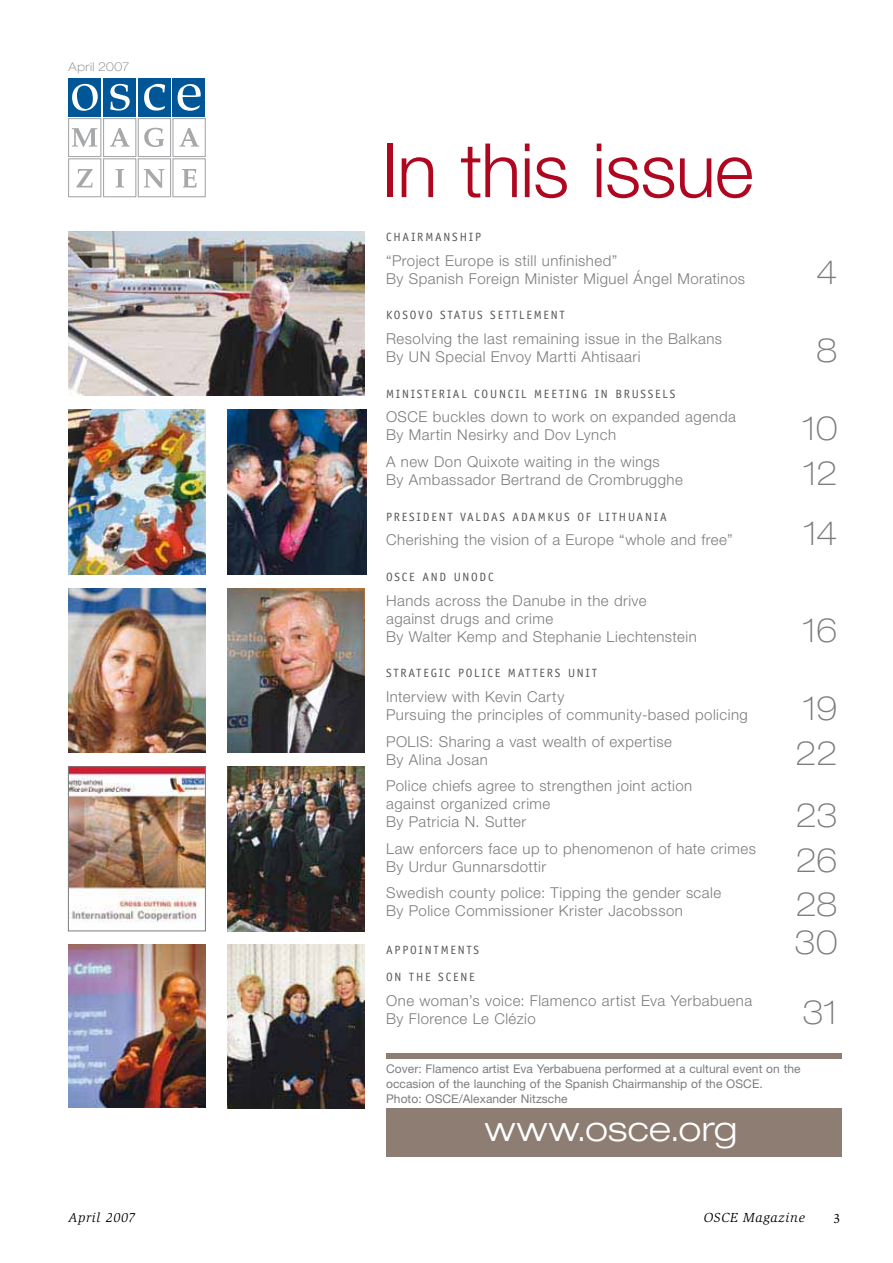
<style>
.page{position:relative;width:893px;height:1263px;background:#fff}
.page>*{position:absolute;margin:0;border:0;box-sizing:border-box;transform-origin:0 0}
.t1{font:300 75px "Helvetica Neue";letter-spacing:-.015em;color:#af071f}
.t2{font:300 expanded 34.5px "Helvetica Neue";color:#fff}
.t3{font:100 expanded 33px "Helvetica Neue";letter-spacing:-.015em;color:#7b7c7e}
.t4{font:300 15px/18px "Helvetica Neue";letter-spacing:.03em;color:#7b7c7e}
.t5{font:italic 13.5px "Slimbach";letter-spacing:.05em;color:#000}
.t6{font:13.5px "Slimbach";color:#000}
.t7{font:12px "Officina Sans";letter-spacing:.15em;color:#58585a}
.t8{font:12px/15px "Helvetica Neue";letter-spacing:.005em;color:#7b7c7e}
.t9{font:100 expanded 12px "Helvetica Neue";letter-spacing:.04em;color:#7b7c7e}
</style>
<div class="page">
<div style="left:386px;top:1108px;width:456px;height:49px;background:#8d7d72"></div>
<div style="left:173px;top:78px;width:32px;height:38px;background:#005697"></div>
<div style="left:138px;top:78px;width:33px;height:38px;background:#005697"></div>
<div style="left:103px;top:78px;width:33px;height:38px;background:#005697"></div>
<div style="left:68px;top:78px;width:33px;height:38px;background:#005697"></div>
<svg style="left:178px;top:84px;width:23px;height:27px"></svg>
<svg style="left:144px;top:84px;width:21px;height:27px"></svg>
<svg style="left:110px;top:84px;width:20px;height:27px"></svg>
<svg style="left:72px;top:84px;width:26px;height:27px"></svg>
<svg style="left:68px;top:118px;width:138px;height:79px"></svg>
<div style="left:386px;top:1052px;width:456px;height:6px;background:#8d7d72"></div>
<img style="left:68px;top:232px;width:297px;height:164px">
<img style="left:227px;top:588px;width:138px;height:164px">
<img style="left:68px;top:410px;width:138px;height:164px">
<img style="left:227px;top:410px;width:139px;height:164px">
<img style="left:70px;top:768px;width:134px;height:154px">
<div style="left:68px;top:766px;width:138px;height:165px;border:1px solid #7b7c7e"></div>
<img style="left:227px;top:766px;width:138px;height:165px">
<img style="left:68px;top:944px;width:138px;height:163px">
<img style="left:227px;top:944px;width:138px;height:164px">
<img style="left:68px;top:588px;width:138px;height:164px">
<p class="t9" style="left:69px;top:62px;width:62px">April 2007</p>
<h1 class="t1" style="left:382px;top:144px;width:374px">In this issue</h1>
<p class="t7" style="left:386px;top:232px;width:96px">CHAIRMANSHIP</p>
<p class="t4" style="left:386px;top:253px;width:360px">“Project Europe is still unfinished”<br>By Spanish Foreign Minister Miguel Ángel Moratinos</p>
<h3 class="t3" style="left:816px;top:260px;width:23px">4</h3>
<p class="t7" style="left:386px;top:310px;width:180px">KOSOVO STATUS SETTLEMENT</p>
<p class="t4" style="left:386px;top:331px;width:337px">Resolving the last remaining issue in the Balkans<br>By UN Special Envoy Martti Ahtisaari</p>
<h3 class="t3" style="left:816px;top:338px;width:23px">8</h3>
<p class="t7" style="left:386px;top:389px;width:291px">MINISTERIAL COUNCIL MEETING IN BRUSSELS</p>
<p class="t4" style="left:386px;top:409px;width:351px">OSCE buckles down to work on expanded agenda<br>By Martin Nesirky and Dov Lynch</p>
<h3 class="t3" style="left:802px;top:417px;width:37px">10</h3>
<p class="t4" style="left:386px;top:454px;width:298px">A new Don Quixote waiting in the wings<br>By Ambassador Bertrand de Crombrugghe</p>
<h3 class="t3" style="left:803px;top:461px;width:36px">12</h3>
<p class="t7" style="left:386px;top:512px;width:282px">PRESIDENT VALDAS ADAMKUS OF LITHUANIA</p>
<p class="t4" style="left:386px;top:532px;width:348px">Cherishing the vision of a Europe “whole and free”</p>
<h3 class="t3" style="left:803px;top:522px;width:36px">14</h3>
<p class="t7" style="left:386px;top:572px;width:109px">OSCE AND UNODC</p>
<p class="t4" style="left:386px;top:593px;width:312px">Hands across the Danube in the drive against drugs and crime<br>By Walter Kemp and Stephanie Liechtenstein</p>
<h3 class="t3" style="left:802px;top:618px;width:37px">16</h3>
<p class="t7" style="left:386px;top:669px;width:213px">STRATEGIC POLICE MATTERS UNIT</p>
<p class="t4" style="left:386px;top:689px;width:363px">Interview with Kevin Carty<br>Pursuing the principles of community-based policing</p>
<h3 class="t3" style="left:803px;top:696px;width:36px">19</h3>
<p class="t4" style="left:386px;top:734px;width:287px">POLIS: Sharing a vast wealth of expertise<br>By Alina Josan</p>
<h3 class="t3" style="left:795px;top:741px;width:44px">22</h3>
<p class="t4" style="left:386px;top:778px;width:308px">Police chiefs agree to strengthen joint action against organized crime<br>By Patricia N. Sutter</p>
<h3 class="t3" style="left:795px;top:803px;width:44px">23</h3>
<p class="t4" style="left:386px;top:841px;width:371px">Law enforcers face up to phenomenon of hate crimes<br>By Urdur Gunnarsdottir</p>
<h3 class="t3" style="left:795px;top:848px;width:44px">26</h3>
<p class="t4" style="left:386px;top:885px;width:337px">Swedish county police: Tipping the gender scale<br>By Police Commissioner Krister Jacobsson</p>
<h3 class="t3" style="left:796px;top:893px;width:44px">28</h3>
<p class="t7" style="left:386px;top:945px;width:94px">APPOINTMENTS</p>
<h3 class="t3" style="left:794px;top:930px;width:45px">30</h3>
<p class="t7" style="left:386px;top:972px;width:90px">ON THE SCENE</p>
<p class="t4" style="left:386px;top:993px;width:368px">One woman’s voice: Flamenco artist Eva Yerbabuena<br>By Florence Le Clézio</p>
<h3 class="t3" style="left:802px;top:1000px;width:37px">31</h3>
<p class="t8" style="left:386px;top:1062px;width:416px">Cover: Flamenco artist Eva Yerbabuena performed at a cultural event on the occasion of the launching of the Spanish Chairmanship of the OSCE.<br>Photo: OSCE/Alexander Nitzsche</p>
<h2 class="t2" style="left:485px;top:1116px;width:254px">www.osce.org</h2>
<p class="t5" style="left:68px;top:1213px;width:69px">April 2007</p>
<p class="t5" style="left:704px;top:1212px;width:102px">OSCE Magazine</p>
<p class="t6" style="left:833px;top:1213px;width:8px">3</p>
</div>
